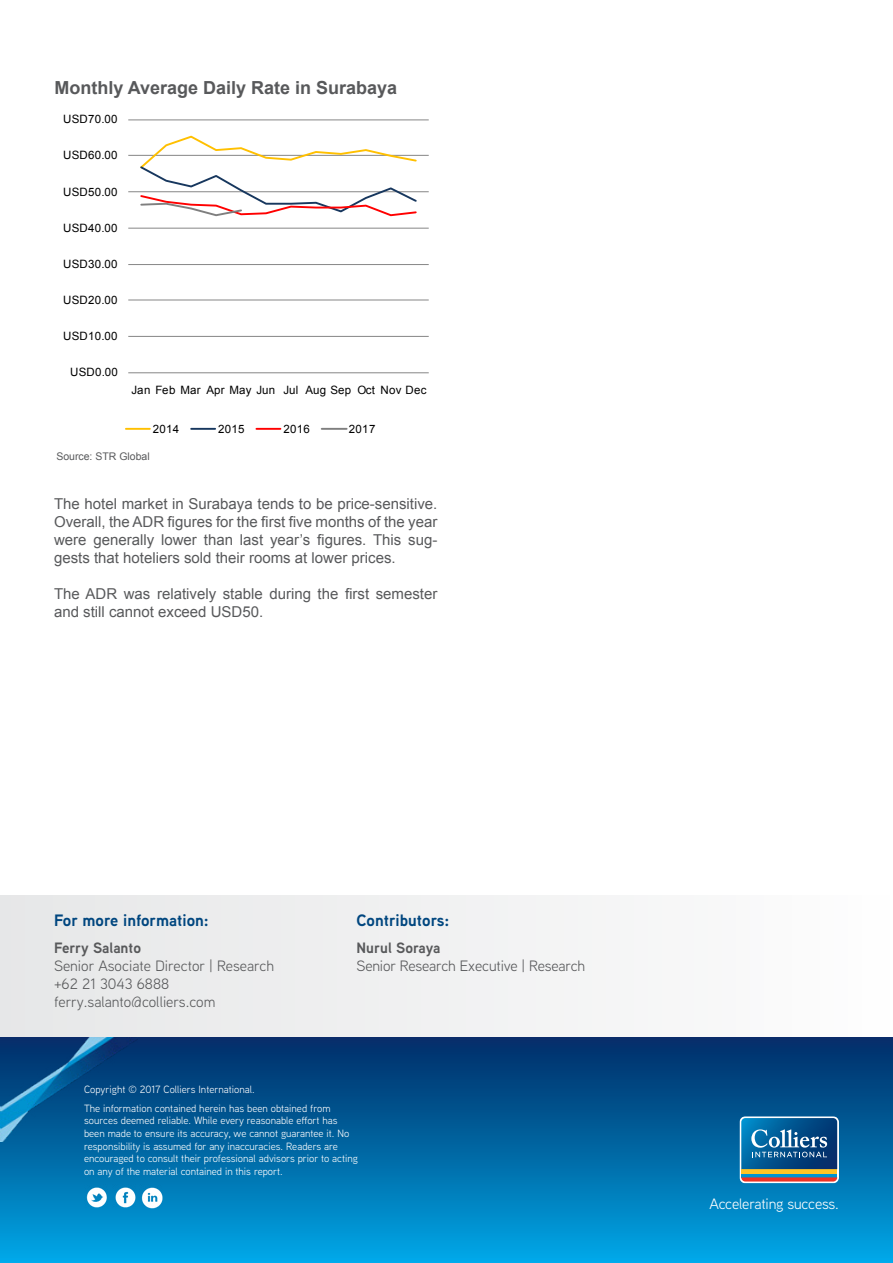
<style>
.page{position:relative;width:893px;height:1263px;background:#fff}
.page>*{position:absolute;margin:0;border:0;box-sizing:border-box;transform-origin:0 0}
.t1{font:700 18px "Arial";color:#58595b}
.t2{font:700 16.5px "Aaux Next";color:#00467f}
.t3{font:15px/18px "Arial";color:#58595b;text-align:justify}
.t4{font:15px/18px "Aaux Next";color:#58595b}
.t5{font:700 15px "Aaux Next";color:#58595b}
.t6{font:15px "Aaux Next";letter-spacing:-.01em;color:#fff}
.t7{font:11.55px "Arial";letter-spacing:.025em;color:#000}
.t8{font:10.5px/12.6px "Aaux Next";color:#fff}
.t9{font:10.5px "Arial";color:#58595b}
</style>
<div class="page">
<div style="left:0;top:1037px;width:893px;height:226px;background:linear-gradient(to bottom,#012b65,#00a6e5)"></div>
<svg style="left:739px;top:1116px;width:100px;height:67px;background:#487695"></svg>
<img style="left:1px;top:1037px;width:136px;height:105px">
<img style="left:85px;top:1184px;width:23px;height:24px">
<img style="left:112px;top:1184px;width:24px;height:24px">
<img style="left:139px;top:1184px;width:25px;height:25px">
<div style="left:0;top:896px;width:893px;height:141px;background:#f1f1f2"></div>
<hr style="left:128px;top:336px;width:301px;height:1px;background:#868686">
<hr style="left:128px;top:299px;width:301px;height:1px;background:#868686">
<hr style="left:128px;top:264px;width:301px;height:1px;background:#868686">
<hr style="left:128px;top:228px;width:301px;height:1px;background:#868686">
<hr style="left:128px;top:191px;width:301px;height:1px;background:#868686">
<hr style="left:128px;top:155px;width:301px;height:1px;background:#868686">
<hr style="left:128px;top:119px;width:301px;height:1px;background:#868686">
<hr style="left:128px;top:372px;width:301px;height:1px;background:#868686">
<svg style="left:139px;top:135px;width:279px;height:82px"></svg>
<hr style="left:126px;top:428px;width:24px;height:2px;background:#ffc000">
<hr style="left:191px;top:428px;width:24px;height:2px;background:#17375e">
<hr style="left:256px;top:428px;width:24px;height:2px;background:#f00">
<hr style="left:322px;top:428px;width:25px;height:2px;background:#7f7f7f">
<h1 class="t1" style="left:54px;top:76px;width:344px">Monthly Average Daily Rate in Surabaya</h1>
<p class="t7" style="left:63px;top:111px;width:56px">USD70.00</p>
<p class="t7" style="left:63px;top:147px;width:56px">USD60.00</p>
<p class="t7" style="left:63px;top:183px;width:56px">USD50.00</p>
<p class="t7" style="left:63px;top:220px;width:56px">USD40.00</p>
<p class="t7" style="left:63px;top:256px;width:56px">USD30.00</p>
<p class="t7" style="left:63px;top:292px;width:56px">USD20.00</p>
<p class="t7" style="left:63px;top:328px;width:56px">USD10.00</p>
<p class="t7" style="left:70px;top:364px;width:49px">USD0.00</p>
<p class="t7" style="left:132px;top:382px;width:296px">Jan Feb Mar Apr May Jun Jul Aug Sep Oct Nov Dec</p>
<p class="t7" style="left:153px;top:421px;width:28px">2014</p>
<p class="t7" style="left:218px;top:421px;width:28px">2015</p>
<p class="t7" style="left:283px;top:421px;width:28px">2016</p>
<p class="t7" style="left:349px;top:421px;width:28px">2017</p>
<p class="t9" style="left:56px;top:449px;width:95px">Source: STR Global</p>
<h3 class="t3" style="left:54px;top:494px;width:385px">The hotel market in Surabaya tends to be price-sensitive.<br>Overall, the ADR figures for the first five months of the year were generally lower than last year’s figures. This sug&shy;gests that hoteliers sold their rooms at lower prices.</h3>
<h3 class="t3" style="left:54px;top:584px;width:385px">The ADR was relatively stable during the first semester and still cannot exceed USD50.</h3>
<h2 class="t2" style="left:54px;top:908px;width:156px">For more information:</h2>
<h3 class="t5" style="left:54px;top:937px;width:89px">Ferry Salanto</h3>
<h3 class="t4" style="left:54px;top:956px;width:222px">Senior Asociate Director | Research +62 21 3043 6888 ferry.salanto@colliers.com</h3>
<h2 class="t2" style="left:356px;top:908px;width:95px">Contributors:</h2>
<h3 class="t5" style="left:356px;top:937px;width:86px">Nurul Soraya</h3>
<h3 class="t4" style="left:356px;top:956px;width:230px">Senior Research Executive | Research</h3>
<p class="t8" style="left:84px;top:1079px;width:248px;line-height:19.4px">Copyright © 2017 Colliers International.<br>The information contained herein has been obtained from</p>
<p class="t8" style="left:84px;top:1114px;width:275px">sources deemed reliable. While every reasonable effort has been made to ensure its accuracy, we cannot guarantee it. No responsibility is assumed for any inaccuracies. Readers are encouraged to consult their professional advisors prior to acting on any of the material contained in this report.</p>
<h3 class="t6" style="left:709px;top:1194px;width:131px">Accelerating success.</h3>
</div>
